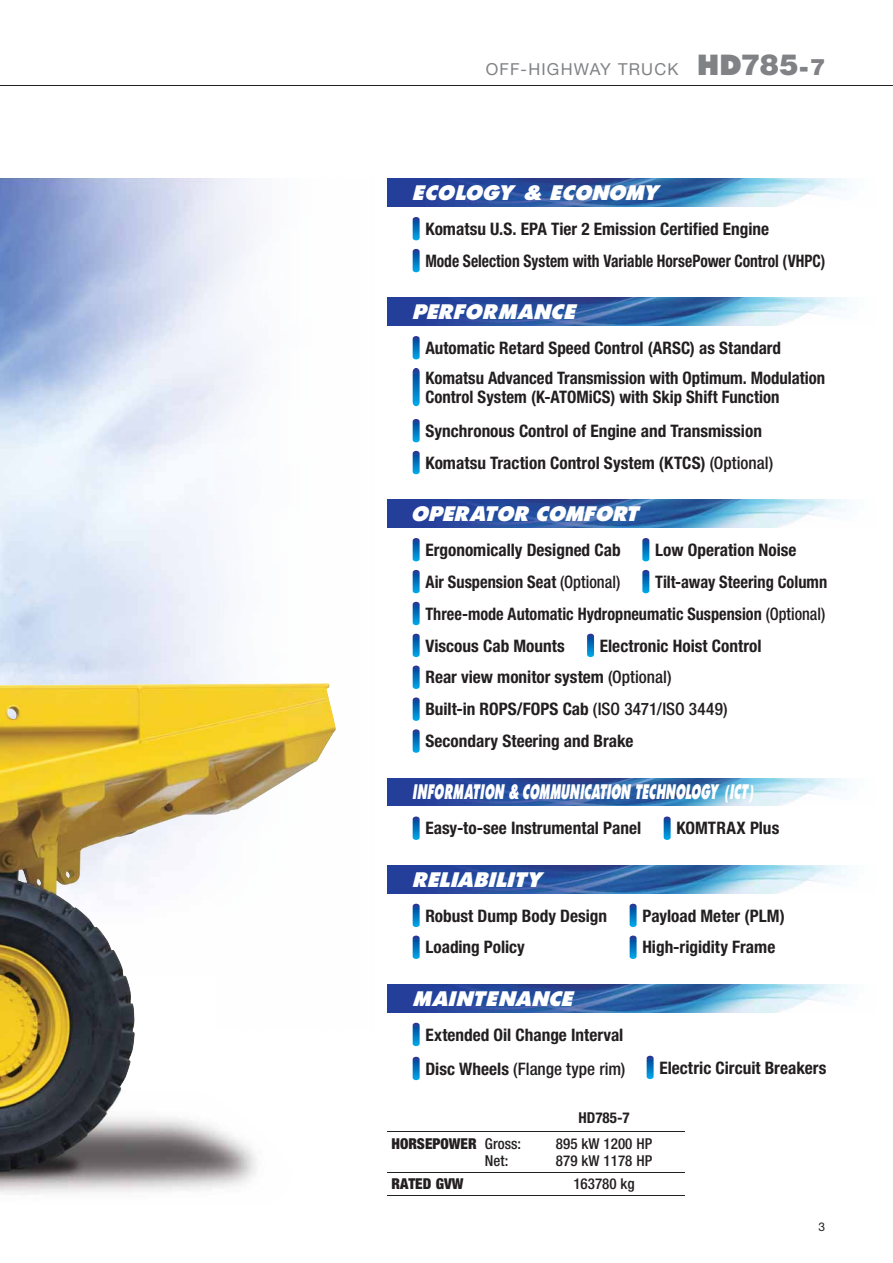
<style>
.page{position:relative;width:893px;height:1263px;background:#fff}
.page>*{position:absolute;margin:0;border:0;box-sizing:border-box;transform-origin:0 0}
.t1{font:italic 19.5px "Komatsu VI";letter-spacing:-.02em;color:#fff;scale:.57 1}
.t2{font:italic 19.5px "Komatsu VI";letter-spacing:-.02em;color:#fff}
.t3{font:italic 19.5px "Komatsu VI";color:#fff}
.t4{font:italic 19.5px "Komatsu VI";letter-spacing:.01em;color:#fff}
.t5{font:italic 19.5px "Komatsu VI";letter-spacing:-.04em;color:#fff}
.t6{font:700 condensed 17.25px/32px "Helvetica Neue LT Pro";color:#231f20}
.t7{font:700 condensed 17.25px "Helvetica Neue LT Pro";color:#231f20;scale:.9 1}
.t8{font:700 condensed 17.25px "Helvetica Neue LT Pro";color:#231f20;scale:.94 1}
.t9{font:700 condensed 17.25px "Helvetica Neue LT Pro";color:#231f20;scale:.95 1}
.t10{font:500 condensed 17.25px "Helvetica Neue LT Pro";color:#231f20}
.t11{font:16.5px "Helvetica Neue LT Pro";letter-spacing:.075em;color:#808285}
.t12{font:500 condensed 15px "Helvetica Neue LT Pro";color:#231f20}
.t13{font:900 condensed 15px "Helvetica Neue LT Pro";color:#231f20}
.t14{font:700 condensed 15px "Helvetica Neue LT Pro";color:#231f20}
.t15{font:12px "Helvetica Neue LT Pro";color:#231f20}
.s1{font-family:"Komatsu VI";font-size:27px}
.s2{font-family:"Komatsu VI";font-size:21px}
.s3{font-weight:500}
.s4{font-family:"Helvetica Neue LT Pro";font-weight:900;font-stretch:condensed}
.s5{font-weight:700}
</style>
<div class="page">
<img style="left:0;top:179px;width:333px;height:536px">
<img style="left:387px;top:179px;width:460px;height:27px">
<img style="left:0;top:715px;width:336px;height:480px">
<img style="left:387px;top:778px;width:460px;height:28px">
<img style="left:387px;top:298px;width:460px;height:27px">
<img style="left:387px;top:500px;width:460px;height:27px">
<img style="left:387px;top:865px;width:460px;height:28px">
<img style="left:387px;top:984px;width:460px;height:28px">
<hr style="left:0;top:85px;width:892px;height:1px;background:#231f20">
<svg style="left:412px;top:217px;width:7px;height:23px"></svg>
<svg style="left:412px;top:817px;width:7px;height:23px"></svg>
<svg style="left:412px;top:336px;width:7px;height:23px"></svg>
<svg style="left:412px;top:538px;width:7px;height:23px"></svg>
<svg style="left:412px;top:729px;width:7px;height:24px"></svg>
<svg style="left:412px;top:570px;width:7px;height:23px"></svg>
<svg style="left:412px;top:666px;width:7px;height:23px"></svg>
<svg style="left:412px;top:634px;width:7px;height:23px"></svg>
<svg style="left:642px;top:538px;width:7px;height:23px"></svg>
<svg style="left:642px;top:570px;width:7px;height:23px"></svg>
<svg style="left:587px;top:634px;width:7px;height:23px"></svg>
<svg style="left:412px;top:419px;width:7px;height:23px"></svg>
<svg style="left:412px;top:451px;width:7px;height:23px"></svg>
<svg style="left:412px;top:697px;width:7px;height:24px"></svg>
<svg style="left:412px;top:904px;width:7px;height:23px"></svg>
<svg style="left:412px;top:936px;width:7px;height:23px"></svg>
<svg style="left:412px;top:1023px;width:7px;height:23px"></svg>
<svg style="left:412px;top:249px;width:7px;height:23px"></svg>
<svg style="left:663px;top:817px;width:7px;height:23px"></svg>
<svg style="left:412px;top:368px;width:7px;height:38px"></svg>
<svg style="left:412px;top:602px;width:7px;height:23px"></svg>
<svg style="left:629px;top:904px;width:7px;height:23px"></svg>
<svg style="left:629px;top:936px;width:7px;height:23px"></svg>
<svg style="left:412px;top:1057px;width:7px;height:23px"></svg>
<svg style="left:646px;top:1056px;width:7px;height:23px"></svg>
<hr style="left:387px;top:1131px;width:298px;height:1px;background:#231f20">
<hr style="left:387px;top:1172px;width:136px;height:1px;background:#231f20">
<hr style="left:387px;top:1195px;width:298px;height:1px;background:#231f20">
<hr style="left:523px;top:1172px;width:162px;height:1px;background:#231f20">
<p class="t11" style="left:486px;top:63px;width:341px">OFF-HIGHWAY TRUCK <span class="s1">HD785</span><span class="s2">-7</span></p>
<p class="t3" style="left:412px;top:185px;width:250px">ECOLOGY &amp; ECONOMY</p>
<p class="t6" style="left:425px;top:215px;width:345px">Komatsu U.S. EPA Tier 2 Emission Certified Engine</p>
<p class="t7" style="left:425px;top:254px;width:446px">Mode Selection System with Variable HorsePower Control (VHPC)</p>
<p class="t2" style="left:412px;top:304px;width:166px">PERFORMANCE</p>
<p class="t6" style="left:425px;top:334px;width:357px">Automatic Retard Speed Control (ARSC) as Standard</p>
<p class="t6" style="left:425px;top:370px;width:401px;line-height:18.8px">Komatsu Advanced Transmission with Optimum. Modulation<br>Control System (K-ATOMiCS) with Skip Shift Function</p>
<p class="t6" style="left:425px;top:417px;width:349px">Synchronous Control of Engine and Transmission<br>Komatsu Traction Control System (KTCS) <span class="s3">(Optional)</span></p>
<p class="t2" style="left:412px;top:506px;width:230px">OPERATOR COMFORT</p>
<p class="t6" style="left:425px;top:536px;width:197px">Ergonomically Designed Cab</p>
<p class="t9" style="left:425px;top:575px;width:207px">Air Suspension Seat <span class="s3">(Optional)</span></p>
<p class="t6" style="left:655px;top:536px;width:173px">Low Operation Noise<br>Tilt-away Steering Column</p>
<p class="t8" style="left:425px;top:607px;width:427px">Three-mode Automatic Hydropneumatic Suspension <span class="s3">(Optional)</span></p>
<p class="t6" style="left:425px;top:632px;width:141px">Viscous Cab Mounts</p>
<p class="t6" style="left:600px;top:632px;width:163px">Electronic Hoist Control</p>
<p class="t6" style="left:425px;top:663px;width:247px">Rear view monitor system <span class="s3">(Optional)</span></p>
<p class="t6" style="left:425px;top:695px;width:303px">Built-in ROPS/FOPS Cab <span class="s3">(ISO 3471/ISO 3449)</span></p>
<p class="t6" style="left:425px;top:727px;width:210px">Secondary Steering and Brake</p>
<p class="t1" style="left:412px;top:785px;width:599px">INFORMATION &amp; COMMUNICATION TECHNOLOGY <span class="s4">(</span> ICT<span class="s4">)</span></p>
<p class="t6" style="left:425px;top:814px;width:217px">Easy-to-see Instrumental Panel</p>
<p class="t4" style="left:412px;top:872px;width:134px">RELIABILITY</p>
<p class="t6" style="left:676px;top:814px;width:104px">KOMTRAX Plus</p>
<p class="t6" style="left:425px;top:902px;width:183px">Robust Dump Body Design<br>Loading Policy</p>
<p class="t5" style="left:412px;top:991px;width:164px">MAINTENANCE</p>
<p class="t6" style="left:425px;top:1021px;width:199px">Extended Oil Change Interval</p>
<p class="t6" style="left:642px;top:902px;width:144px">Payload Meter (PLM)<br>High-rigidity Frame</p>
<p class="t10" style="left:425px;top:1059px;width:201px"><span class="s5">Disc Wheels</span> (Flange type rim)</p>
<p class="t6" style="left:659px;top:1054px;width:168px">Electric Circuit Breakers</p>
<p class="t14" style="left:578px;top:1112px;width:53px">HD785-7</p>
<p class="t13" style="left:391px;top:1135px;width:131px">HORSEPOWER <span class="s3">Gross:</span></p>
<p class="t12" style="left:556px;top:1135px;width:98px">895 kW 1200 HP</p>
<p class="t12" style="left:485px;top:1152px;width:25px">Net:</p>
<p class="t12" style="left:556px;top:1152px;width:98px">879 kW 1178 HP</p>
<p class="t13" style="left:391px;top:1175px;width:74px">RATED GVW</p>
<p class="t12" style="left:573px;top:1175px;width:63px">163780 kg</p>
<p class="t15" style="left:818px;top:1222px;width:8px">3</p>
</div>
